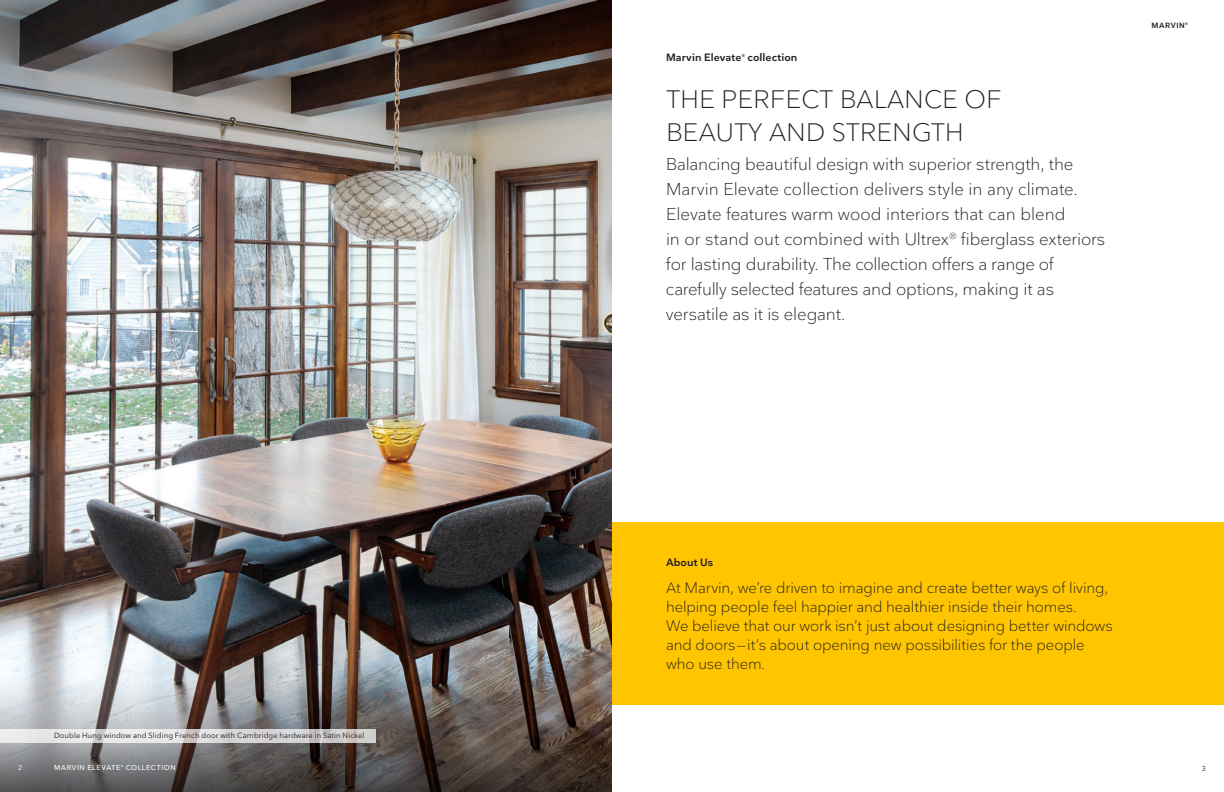
<style>
.page{position:relative;width:1224px;height:792px;background:#fff}
.page>*{position:absolute;margin:0;border:0;box-sizing:border-box;transform-origin:0 0}
.intro_2__30_34__light{font:300 25px/33px "Nationale";letter-spacing:.015em;color:#231f20}
.intro_2__30_34__light-2{font:300 17px/25px "Nationale";letter-spacing:-.005em;color:#231f20}
.intro_1__15_19__light{font:300 15px/19px "Nationale";letter-spacing:-.005em;color:#231f20}
.subhead_1__10_5_14_5__demi{font:600 10.5px "Nationale";letter-spacing:.005em;color:#231f20}
.caption__7_5_10_5__reg{font:7.5px "Nationale";letter-spacing:.015em;color:#231f20}
.t1{font:600 7.5px "Nationale";letter-spacing:.09em;color:#231f20}
.t2{font:500 7px "Nationale";letter-spacing:.09em;color:#fff}
.t3{font:7px "Nationale";color:#fff}
.t4{font:7px "Nationale";color:#231f20}
.subhead_1__10_5_14_5__demi-2{font:600 4.1px "Nationale";color:#231f20}
.t5{font:500 2.9px "Nationale";color:#fff}
</style>
<div class="page">
<div style="left:612px;top:523px;width:612px;height:182px;background:#ffc500"></div>
<img style="left:0;top:0;width:612px;height:792px">
<svg style="left:0;top:729px;width:376px;height:13px;background:#dcdbdc"></svg>
<p class="caption__7_5_10_5__reg" style="left:54px;top:731px;width:312px">Double Hung window and Sliding French door with Cambridge hardware in Satin Nickel</p>
<p class="subhead_1__10_5_14_5__demi" style="left:666px;top:51px;width:77px">Marvin Elevate</p>
<p class="subhead_1__10_5_14_5__demi-2" style="left:742px;top:53px;width:5px">®</p>
<p class="subhead_1__10_5_14_5__demi" style="left:748px;top:51px;width:51px">collection</p>
<p class="intro_2__30_34__light" style="left:666px;top:82px;width:337px">THE PERFECT BALANCE OF<br>BEAUTY AND STRENGTH</p>
<p class="intro_2__30_34__light-2" style="left:666px;top:152px;width:441px">Balancing beautiful design with superior strength, the Marvin Elevate collection delivers style in any climate.<br>Elevate features warm wood interiors that can blend<br>in or stand out combined with Ultrex<sup>®</sup> fiberglass exteriors for lasting durability. The collection offers a range of carefully selected features and options, making it as versatile as it is elegant.</p>
<p class="t1" style="left:1151px;top:20px;width:38px">MARVIN<sup>®</sup></p>
<p class="subhead_1__10_5_14_5__demi" style="left:666px;top:556px;width:49px">About Us</p>
<p class="intro_1__15_19__light" style="left:666px;top:578px;width:448px">At Marvin, we’re driven to imagine and create better ways of living, helping people feel happier and healthier inside their homes.<br>We believe that our work isn’t just about designing better windows and doors—it’s about opening new possibilities for the people who use them.</p>
<p class="t5" style="left:121px;top:764px;width:4px">®</p>
<p class="t2" style="left:126px;top:763px;width:51px">COLLECTION</p>
<p class="t3" style="left:18px;top:763px;width:6px">2</p>
<p class="t2" style="left:54px;top:763px;width:68px">MARVIN ELEVATE</p>
<p class="t4" style="left:1202px;top:764px;width:6px">3</p>
</div>
